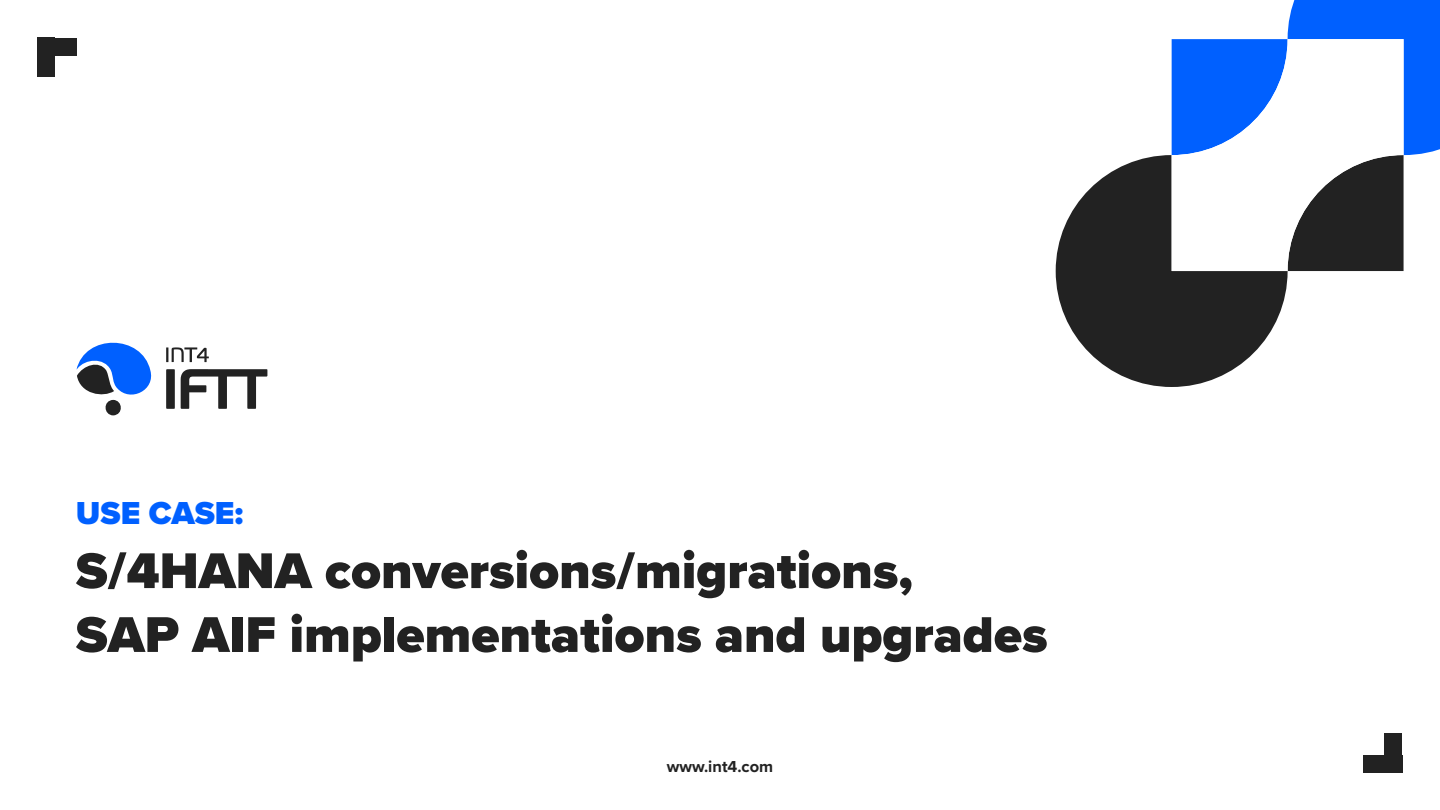
<style>
.page{position:relative;width:1440px;height:810px;background:#fff}
.page>*{position:absolute;margin:0;border:0;box-sizing:border-box;transform-origin:0 0}
.t1{font:900 52.05px/63.8px "Proxima Nova";color:#222}
.t2{font:900 32.92px "Proxima Nova";color:#0060ff}
.t3{font:700 16.42px "Proxima Nova";color:#222}
</style>
<div class="page">
<svg style="left:166px;top:347px;width:43px;height:15px"></svg>
<svg style="left:77px;top:343px;width:75px;height:72px"></svg>
<svg style="left:166px;top:369px;width:9px;height:40px"></svg>
<svg style="left:181px;top:369px;width:86px;height:40px"></svg>
<div style="left:37px;top:38px;width:18px;height:39px;background:#222"></div>
<div style="left:37px;top:38px;width:40px;height:18px;background:#222"></div>
<div style="left:1384px;top:734px;width:18px;height:39px;background:#222"></div>
<div style="left:1363px;top:755px;width:39px;height:18px;background:#222"></div>
<svg style="left:1056px;top:155px;width:232px;height:232px;fill:#222"></svg>
<div style="left:1287px;top:0;width:153px;height:156px;background:#0060ff"></div>
<svg style="left:1172px;top:39px;width:232px;height:232px"></svg>
<p class="t2" style="left:76px;top:489px;width:169px">USE CASE:</p>
<p class="t1" style="left:76px;top:538px;width:973px">S/4HANA conversions/migrations,<br>SAP AIF implementations and upgrades</p>
<p class="t3" style="left:667px;top:755px;width:108px">www.int4.com</p>
</div>
